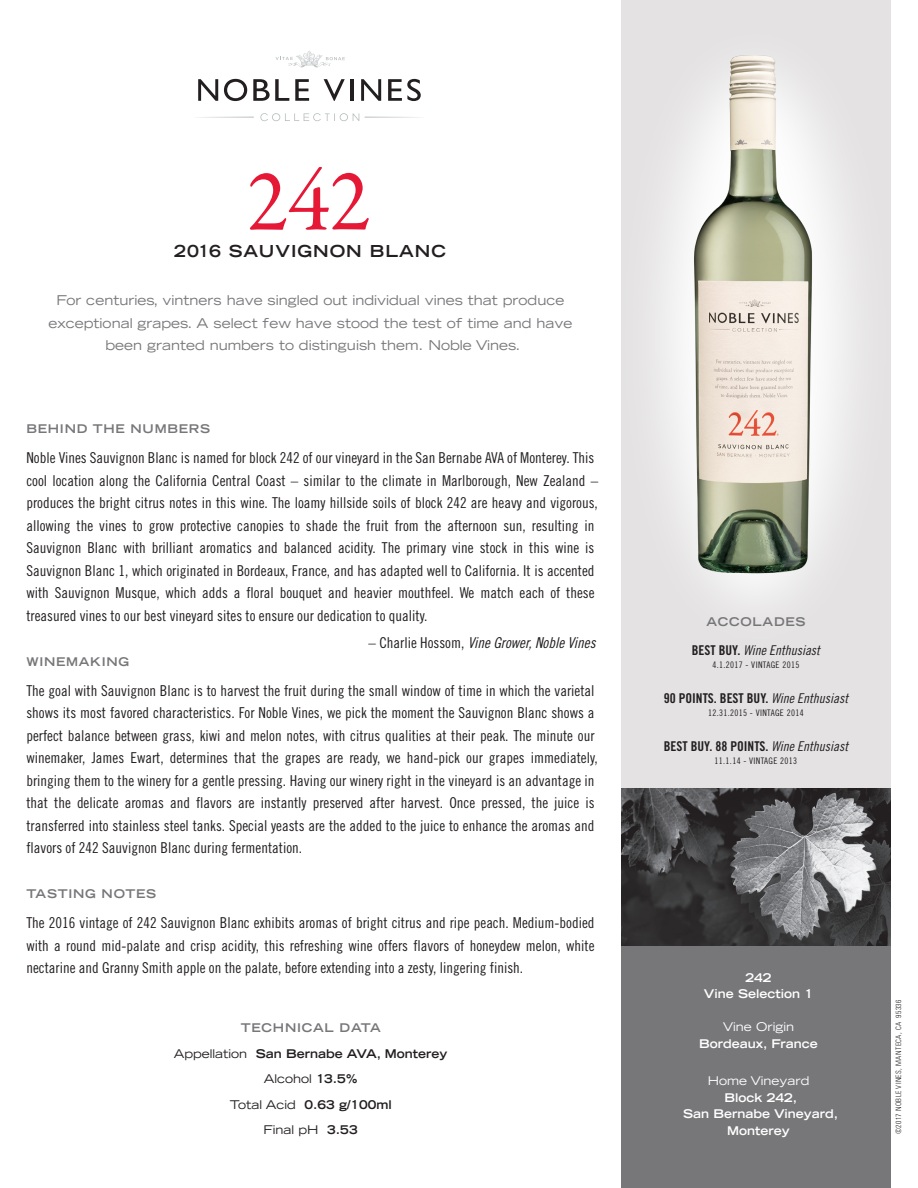
<style>
.page{position:relative;width:918px;height:1188px;background:#fff}
.page>*{position:absolute;margin:0;border:0;box-sizing:border-box;transform-origin:0 0}
.t1{font:700 expanded 16.5px "Trade Gothic LH";letter-spacing:.06em;color:#231f20}
.t2{font:15px/22.5px "Trade Gothic Cond Eighteen";color:#231f20}
.t3{font:15px "Trade Gothic Cond Eighteen Obl";color:#231f20}
.t4{font:expanded 13.5px/22.5px "Trade Gothic LH";color:#77777a;text-align:center}
.t5{font:13.5px "Trade Gothic Bold Cond Twenty";color:#231f20}
.t6{font:13.5px "Trade Gothic Cond Eighteen Obl";color:#231f20}
.t7{font:700 expanded 12px/25.5px "Trade Gothic LH";color:#231f20;text-align:center}
.t8{font:700 expanded 12px/16.5px "Trade Gothic LH";color:#fff;text-align:center}
.t9{font:700 expanded 12px "Trade Gothic LH";letter-spacing:.06em;color:#77777a}
.t10{font:expanded 12px "Trade Gothic LH";color:#fff}
.t11{font:9px "Trade Gothic Cond Eighteen";letter-spacing:.04em;color:#231f20}
.t12{font:300 condensed 7.5px "Univers";letter-spacing:.045em;color:#231f20}
.s1{font-family:"Trade Gothic Cond Eighteen"}
.s2{color:#77777a}
.s3{font-weight:400}
.s4{font-family:"Trade Gothic Bold Cond Twenty"}
.s5{font-family:"Trade Gothic Cond Eighteen Obl"}
</style>
<div class="page">
<div style="left:621px;top:0;width:270px;height:801px;background:#e4e2e3"></div>
<img style="left:660px;top:147px;width:190px;height:454px">
<img style="left:684px;top:55px;width:139px;height:528px">
<div style="left:621px;top:935px;width:270px;height:253px;background:#77777a"></div>
<img style="left:621px;top:788px;width:270px;height:157px">
<svg style="left:250px;top:167px;width:119px;height:63px"></svg>
<svg style="left:276px;top:50px;width:69px;height:18px"></svg>
<svg style="left:197px;top:117px;width:57px;height:1px"></svg>
<svg style="left:260px;top:113px;width:161px;height:8px"></svg>
<svg style="left:198px;top:79px;width:20px;height:22px"></svg>
<svg style="left:224px;top:79px;width:23px;height:22px"></svg>
<svg style="left:253px;top:79px;width:36px;height:22px"></svg>
<svg style="left:295px;top:79px;width:14px;height:22px"></svg>
<svg style="left:324px;top:79px;width:21px;height:22px"></svg>
<hr style="left:350px;top:79px;width:4px;height:22px;background:#231f20">
<svg style="left:361px;top:79px;width:20px;height:22px"></svg>
<svg style="left:388px;top:79px;width:33px;height:22px"></svg>
<p class="t1" style="left:174px;top:241px;width:273px">2016 SAUVIGNON BLANC</p>
<p class="t4" style="left:49px;top:289px;width:525px">For centuries, vintners have singled out individual vines that produce exceptional grapes. A select few have stood the test of time and have been granted numbers to distinguish them. Noble Vines.</p>
<p class="t9" style="left:26px;top:421px;width:185px">BEHIND THE NUMBERS</p>
<p class="t2" style="left:26px;top:447px;width:573px">Noble Vines Sauvignon Blanc is named for block 242 of our vineyard in the San Bernabe AVA of Monterey. This cool location along the California Central Coast – similar to the climate in Marlborough, New Zealand – produces the bright citrus notes in this wine. The loamy hillside soils of block 242 are heavy and vigorous, allowing the vines to grow protective canopies to shade the fruit from the afternoon sun, resulting in Sauvignon Blanc with brilliant aromatics and balanced acidity. The primary vine stock in this wine is Sauvignon Blanc 1, which originated in Bordeaux, France, and has adapted well to California. It is accented with Sauvignon Musque, which adds a floral bouquet and heavier mouthfeel. We match each of these treasured vines to our best vineyard sites to ensure our dedication to quality.</p>
<p class="t9" style="left:26px;top:654px;width:104px">WINEMAKING</p>
<p class="t2" style="left:26px;top:679px;width:573px">The goal with Sauvignon Blanc is to harvest the fruit during the small window of time in which the varietal shows its most favored characteristics. For Noble Vines, we pick the moment the Sauvignon Blanc shows a perfect balance between grass, kiwi and melon notes, with citrus qualities at their peak. The minute our winemaker, James Ewart, determines that the grapes are ready, we hand-pick our grapes immediately, bringing them to the winery for a gentle pressing. Having our winery right in the vineyard is an advantage in that the delicate aromas and flavors are instantly preserved after harvest. Once pressed, the juice is transferred into stainless steel tanks. Special yeasts are the added to the juice to enhance the aromas and flavors of 242 Sauvignon Blanc during fermentation.</p>
<p class="t9" style="left:26px;top:886px;width:131px">TASTING NOTES</p>
<p class="t2" style="left:26px;top:912px;width:570px;text-align:justify">The 2016 vintage of 242 Sauvignon Blanc exhibits aromas of bright citrus and ripe peach. Medium-bodied with a round mid-palate and crisp acidity, this refreshing wine offers flavors of honeydew melon, white nectarine and Granny Smith apple on the palate, before extending into a zesty, lingering finish.</p>
<p class="t3" style="left:369px;top:633px;width:228px"><span class="s1">– Charlie Hossom,</span> Vine Grower, Noble Vines</p>
<p class="t7" style="left:174px;top:1015px;width:275px"><span class="s2">TECHNICAL DATA<br></span><span class="s3">Appellation</span> San Bernabe AVA, Monterey<br><span class="s3">Alcohol</span> 13.5%<br><span class="s3">Total Acid</span> 0.63 g/100ml<br><span class="s3">Final pH</span> 3.53</p>
<p class="t9" style="left:706px;top:614px;width:101px">ACCOLADES</p>
<p class="t6" style="left:692px;top:642px;width:130px"><span class="s4">BEST BUY.</span> Wine Enthusiast</p>
<p class="t11" style="left:712px;top:660px;width:89px">4.1.2017 - VINTAGE 2015</p>
<p class="t5" style="left:664px;top:690px;width:186px">90 POINTS. BEST BUY. <span class="s5">Wine Enthusiast</span></p>
<p class="t11" style="left:708px;top:708px;width:97px">12.31.2015 - VINTAGE 2014</p>
<p class="t5" style="left:664px;top:738px;width:186px">BEST BUY. 88 POINTS. <span class="s5">Wine Enthusiast</span></p>
<p class="t11" style="left:715px;top:756px;width:84px">11.1.14 - VINTAGE 2013</p>
<p class="t8" style="left:704px;top:969px;width:111px">242<br>Vine Selection 1</p>
<p class="t10" style="left:723px;top:1019px;width:73px">Vine Origin</p>
<p class="t8" style="left:699px;top:1035px;width:120px">Bordeaux, France</p>
<p class="t10" style="left:708px;top:1073px;width:103px">Home Vineyard</p>
<p class="t8" style="left:683px;top:1089px;width:157px">Block 242,<br>San Bernabe Vineyard,<br>Monterey</p>
<p class="t12" style="left:894px;top:1134px;width:136px;rotate:-90deg">©2017 NOBLE VINES, MANTECA, CA 95336</p>
</div>
